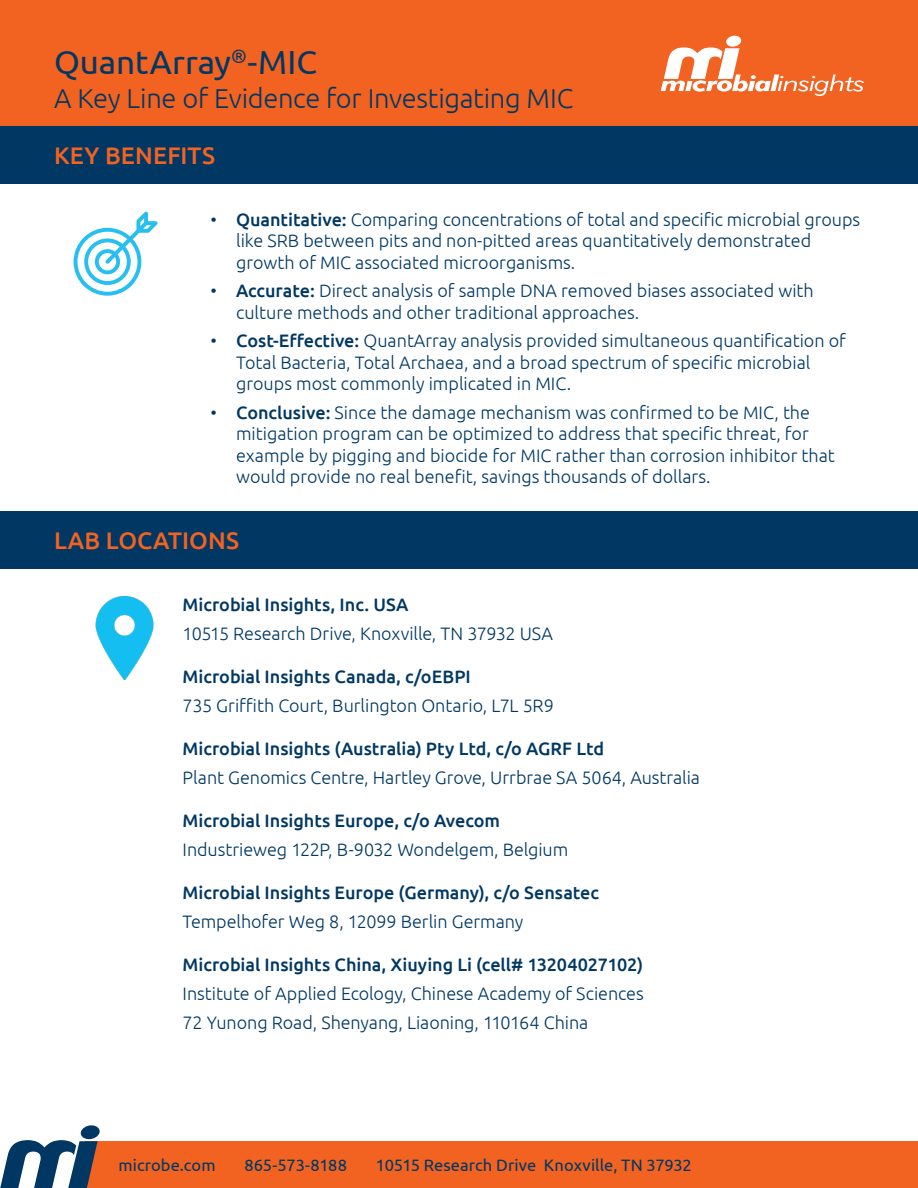
<style>
.page{position:relative;width:918px;height:1188px;background:#fff}
.page>*{position:absolute;margin:0;border:0;box-sizing:border-box;transform-origin:0 0}
.t1{font:33.3px "Ubuntu";color:#003863}
.t2{font:300 27.3px "Ubuntu";letter-spacing:-.01em;color:#003863}
.t3{font:500 24px "Ubuntu";letter-spacing:.005em;color:#f26221}
.t4{font:300 18px/21.6px "Ubuntu";color:#003863}
.t5{font:500 18px "Ubuntu";letter-spacing:-.005em;color:#003863}
.t6{font:16.5px "Ubuntu";color:#003863}
.s1{font-weight:500}
.s2{color:#f26221}
</style>
<div class="page">
<div style="left:0;top:0;width:918px;height:145px;background:#f26221"></div>
<div style="left:85px;top:1141px;width:833px;height:47px;background:#f26221"></div>
<svg style="left:0;top:1125px;width:100px;height:63px"></svg>
<div style="left:0;top:126px;width:918px;height:58px;background:#003863"></div>
<svg style="left:74px;top:212px;width:84px;height:84px"></svg>
<div style="left:0;top:511px;width:918px;height:57px;background:#003863"></div>
<svg style="left:661px;top:36px;width:203px;height:60px"></svg>
<img style="left:95px;top:597px;width:59px;height:82px">
<p class="t1" style="left:54px;top:42px;width:265px">QuantArray<sup>®</sup>-MIC</p>
<p class="t2" style="left:54px;top:82px;width:521px">A Key Line of Evidence for Investigating MIC</p>
<p class="t3" style="left:54px;top:140px;width:162px">KEY BENEFITS</p>
<p class="t4" style="left:236px;top:208px;width:626px;text-indent:-26px">• <span class="s1">Quantitative:</span> Comparing concentrations of total and specific microbial groups like SRB between pits and non-pitted areas quantitatively demonstrated growth of MIC associated microorganisms.</p>
<p class="t4" style="left:236px;top:280px;width:579px;text-indent:-26px">• <span class="s1">Accurate:</span> Direct analysis of sample DNA removed biases associated with culture methods and other traditional approaches.</p>
<p class="t4" style="left:236px;top:329px;width:611px;text-indent:-26px">• <span class="s1">Cost-Effective:</span> QuantArray analysis provided simultaneous quantification of<br>Total Bacteria, Total Archaea, and a broad spectrum of specific microbial groups most commonly implicated in MIC.</p>
<p class="t4" style="left:236px;top:401px;width:600px;text-indent:-26px">• <span class="s1">Conclusive:</span> Since the damage mechanism was confirmed to be MIC, the mitigation program can be optimized to address that specific threat, for example by pigging and biocide for MIC rather than corrosion inhibitor that would provide no real benefit, savings thousands of dollars.</p>
<p class="t3" style="left:54px;top:525px;width:186px">LAB LOCATIONS</p>
<p class="t5" style="left:183px;top:593px;width:227px">Microbial Insights, Inc. USA</p>
<p class="t4" style="left:183px;top:622px;width:372px">10515 Research Drive, Knoxville, TN 37932 USA</p>
<p class="t5" style="left:183px;top:665px;width:290px">Microbial Insights Canada, c/oEBPI</p>
<p class="t4" style="left:183px;top:694px;width:373px">735 Griffith Court, Burlington Ontario, L7L 5R9</p>
<p class="t5" style="left:183px;top:737px;width:423px">Microbial Insights (Australia) Pty Ltd, c/o AGRF Ltd</p>
<p class="t4" style="left:183px;top:766px;width:519px">Plant Genomics Centre, Hartley Grove, Urrbrae SA 5064, Australia</p>
<p class="t5" style="left:183px;top:809px;width:319px">Microbial Insights Europe, c/o Avecom</p>
<p class="t4" style="left:183px;top:838px;width:387px">Industrieweg 122P, B-9032 Wondelgem, Belgium</p>
<p class="t5" style="left:183px;top:881px;width:418px">Microbial Insights Europe (Germany), c/o Sensatec</p>
<p class="t4" style="left:183px;top:910px;width:342px">Tempelhofer Weg 8, 12099 Berlin Germany</p>
<p class="t5" style="left:183px;top:953px;width:462px">Microbial Insights China, Xiuying Li (cell# 13204027102)</p>
<p class="t4" style="left:183px;top:982px;width:463px">Institute of Applied Ecology, Chinese Academy of Sciences</p>
<p class="t4" style="left:183px;top:1011px;width:407px">72 Yunong Road, Shenyang, Liaoning, 110164 China</p>
<p class="t6" style="left:119px;top:1155px;width:575px">microbe.com <span class="s2">•</span> 865-573-8188 <span class="s2">•</span> 10515 Research Drive Knoxville, TN 37932</p>
</div>
